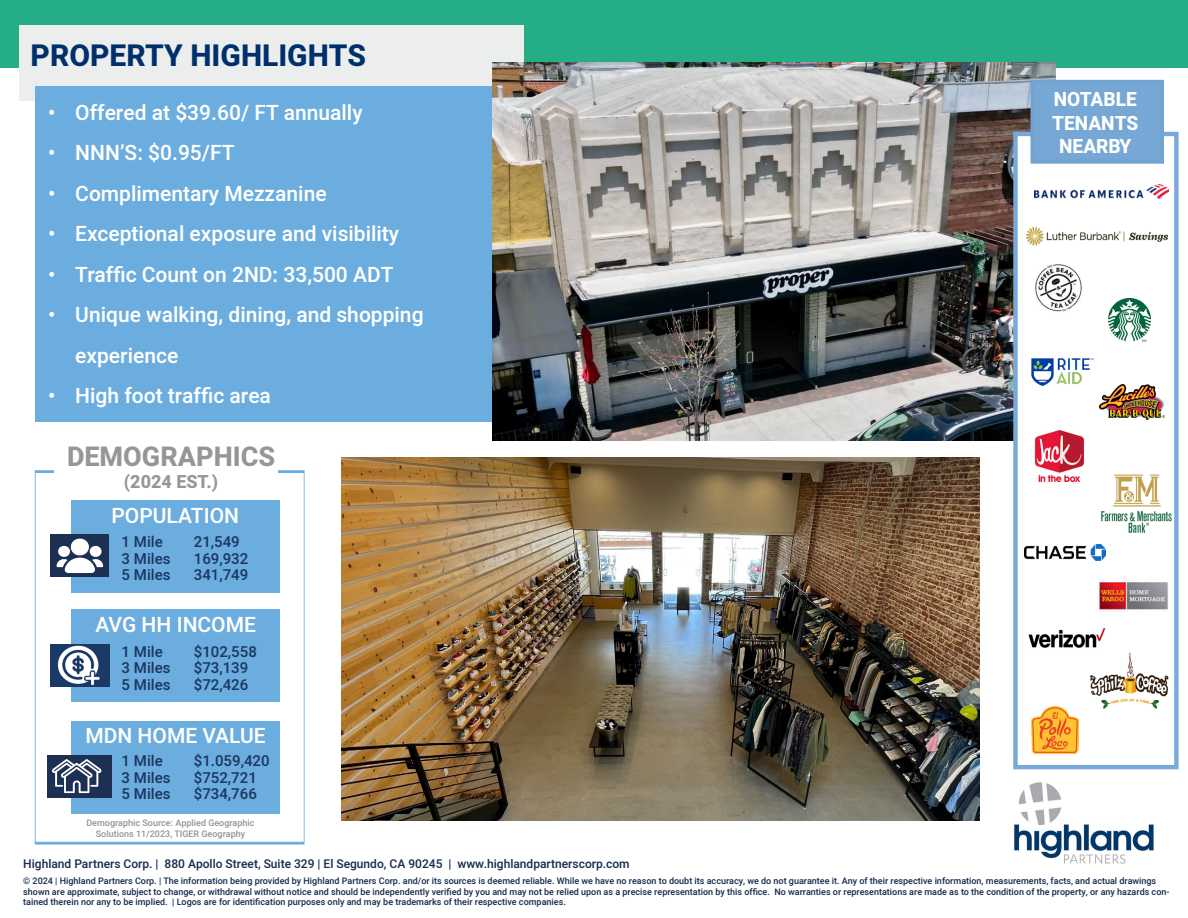
<style>
.page{position:relative;width:1188px;height:918px;background:#fff}
.page>*{position:absolute;margin:0;border:0;box-sizing:border-box;transform-origin:0 0}
.t1{font:800 30px "Heebo";color:#00306c}
.Value_Name{font:800 27px "Heebo";color:#969696}
.Value_Name-2{font:500 21px/40.5px "Heebo";color:#fff}
.Value_Name-3{font:800 19.5px "Heebo";color:#fff}
.Value_Name-4{font:800 18px "Heebo";color:#969696}
.t2{font:500 15px "Heebo";color:#1c3862}
.t3{font:500 12px "Heebo";color:#192d50}
.t4{font:500 9px/10.5px "Heebo";color:#192d50}
.t5{font:500 9px "Heebo";color:#969697}
</style>
<div class="page">
<img style="left:342px;top:457px;width:637px;height:363px">
<div style="left:0;top:0;width:1188px;height:68px;background:#25ad87"></div>
<div style="left:19px;top:25px;width:504px;height:75px;background:#ebeeed"></div>
<div style="left:35px;top:86px;width:665px;height:335px;background:#6caddf"></div>
<img style="left:493px;top:63px;width:563px;height:378px">
<svg style="left:35px;top:470px;width:270px;height:375px"></svg>
<div style="left:55px;top:456px;width:223px;height:24px;background:#fff"></div>
<div style="left:71px;top:500px;width:209px;height:93px;background:#6caddf"></div>
<div style="left:71px;top:610px;width:209px;height:92px;background:#6caddf"></div>
<div style="left:71px;top:721px;width:209px;height:92px;background:#6caddf"></div>
<img style="left:50px;top:644px;width:59px;height:43px">
<div style="left:50px;top:535px;width:59px;height:42px;background:#1c3054"></div>
<svg style="left:57px;top:539px;width:46px;height:34px"></svg>
<div style="left:47px;top:755px;width:65px;height:42px;background:#1c3054"></div>
<svg style="left:52px;top:759px;width:50px;height:34px"></svg>
<div style="left:1013px;top:132px;width:166px;height:637px;background:#fff;border:4px solid #79a9d8"></div>
<div style="left:1031px;top:80px;width:133px;height:84px;background:#76a7d5"></div>
<img style="left:1035px;top:184px;width:134px;height:15px">
<img style="left:1027px;top:226px;width:141px;height:20px">
<img style="left:1100px;top:384px;width:64px;height:35px">
<img style="left:1034px;top:430px;width:50px;height:51px">
<img style="left:1109px;top:298px;width:42px;height:44px">
<img style="left:1025px;top:545px;width:80px;height:16px">
<img style="left:1090px;top:652px;width:79px;height:57px">
<img style="left:1031px;top:707px;width:48px;height:47px">
<img style="left:1028px;top:628px;width:81px;height:45px">
<img style="left:1031px;top:358px;width:63px;height:28px">
<img style="left:1099px;top:581px;width:69px;height:29px">
<img style="left:1101px;top:474px;width:71px;height:59px">
<img style="left:1014px;top:782px;width:140px;height:82px">
<img style="left:1036px;top:265px;width:45px;height:47px">
<p class="t1" style="left:31px;top:35px;width:337px">PROPERTY HIGHLIGHTS</p>
<p class="Value_Name-2" style="left:48px;top:92px;width:316px">• Offered at $39.60/ FT annually</p>
<p class="Value_Name-2" style="left:48px;top:133px;width:188px">• NNN’S: $0.95/FT</p>
<p class="Value_Name-2" style="left:48px;top:173px;width:280px">• Complimentary Mezzanine</p>
<p class="Value_Name-2" style="left:48px;top:214px;width:352px">• Exceptional exposure and visibility</p>
<p class="Value_Name-2" style="left:48px;top:254px;width:347px">• Traffic Count on 2ND: 33,500 ADT</p>
<p class="Value_Name-2" style="left:75px;top:295px;width:350px;text-indent:-27px">• Unique walking, dining, and shopping experience</p>
<p class="Value_Name-2" style="left:48px;top:376px;width:224px">• High foot traffic area</p>
<p class="Value_Name" style="left:67px;top:438px;width:210px">DEMOGRAPHICS</p>
<p class="Value_Name-4" style="left:124px;top:469px;width:96px">(2024 EST.)</p>
<p class="Value_Name-2" style="left:112px;top:495px;width:129px">POPULATION</p>
<p class="t2" style="left:122px;top:532px;width:43px">1 Mile</p>
<p class="t2" style="left:122px;top:548px;width:50px">3 Miles</p>
<p class="t2" style="left:122px;top:565px;width:50px">5 Miles</p>
<p class="t2" style="left:194px;top:532px;width:48px">21,549</p>
<p class="t2" style="left:194px;top:548px;width:56px">169,932</p>
<p class="t2" style="left:194px;top:565px;width:56px">341,749</p>
<p class="Value_Name-2" style="left:96px;top:605px;width:162px">AVG HH INCOME</p>
<p class="t2" style="left:122px;top:641px;width:43px">1 Mile</p>
<p class="t2" style="left:122px;top:658px;width:50px">3 Miles</p>
<p class="t2" style="left:122px;top:674px;width:50px">5 Miles</p>
<p class="t2" style="left:194px;top:641px;width:65px">$102,558</p>
<p class="t2" style="left:194px;top:658px;width:56px">$73,139</p>
<p class="t2" style="left:194px;top:674px;width:56px">$72,426</p>
<p class="Value_Name-2" style="left:85px;top:716px;width:182px">MDN HOME VALUE</p>
<p class="t2" style="left:122px;top:751px;width:43px">1 Mile</p>
<p class="t2" style="left:122px;top:767px;width:50px">3 Miles</p>
<p class="t2" style="left:122px;top:784px;width:50px">5 Miles</p>
<p class="t2" style="left:194px;top:751px;width:77px">$1.059,420</p>
<p class="t2" style="left:194px;top:767px;width:65px">$752,721</p>
<p class="t2" style="left:194px;top:784px;width:65px">$734,766</p>
<p class="Value_Name-3" style="left:1054px;top:86px;width:85px">NOTABLE</p>
<p class="Value_Name-3" style="left:1052px;top:109px;width:88px">TENANTS</p>
<p class="Value_Name-3" style="left:1059px;top:133px;width:74px">NEARBY</p>
<p class="t5" style="left:86px;top:817px;width:170px">Demographic Source: Applied Geographic</p>
<p class="t5" style="left:96px;top:827px;width:151px">Solutions 11/2023, TIGER Geography</p>
<p class="t4" style="left:23px;top:876px;width:1148px">© 2024 | Highland Partners Corp. | The information being provided by Highland Partners Corp. and/or its sources is deemed reliable. While we have no reason to doubt its accuracy, we do not guarantee it. Any of their respective information, measurements, facts, and actual drawings shown are approximate, subject to change, or withdrawal without notice and should be independently verified by you and may not be relied upon as a precise representation by this office. No warranties or representations are made as to the condition of the property, or any hazards con&shy;tained therein nor any to be implied. | Logos are for identification purposes only and may be trademarks of their respective companies.</p>
<p class="t3" style="left:23px;top:855px;width:608px">Highland Partners Corp. | 880 Apollo Street, Suite 329 | El Segundo, CA 90245 | www.highlandpartnerscorp.com</p>
</div>
